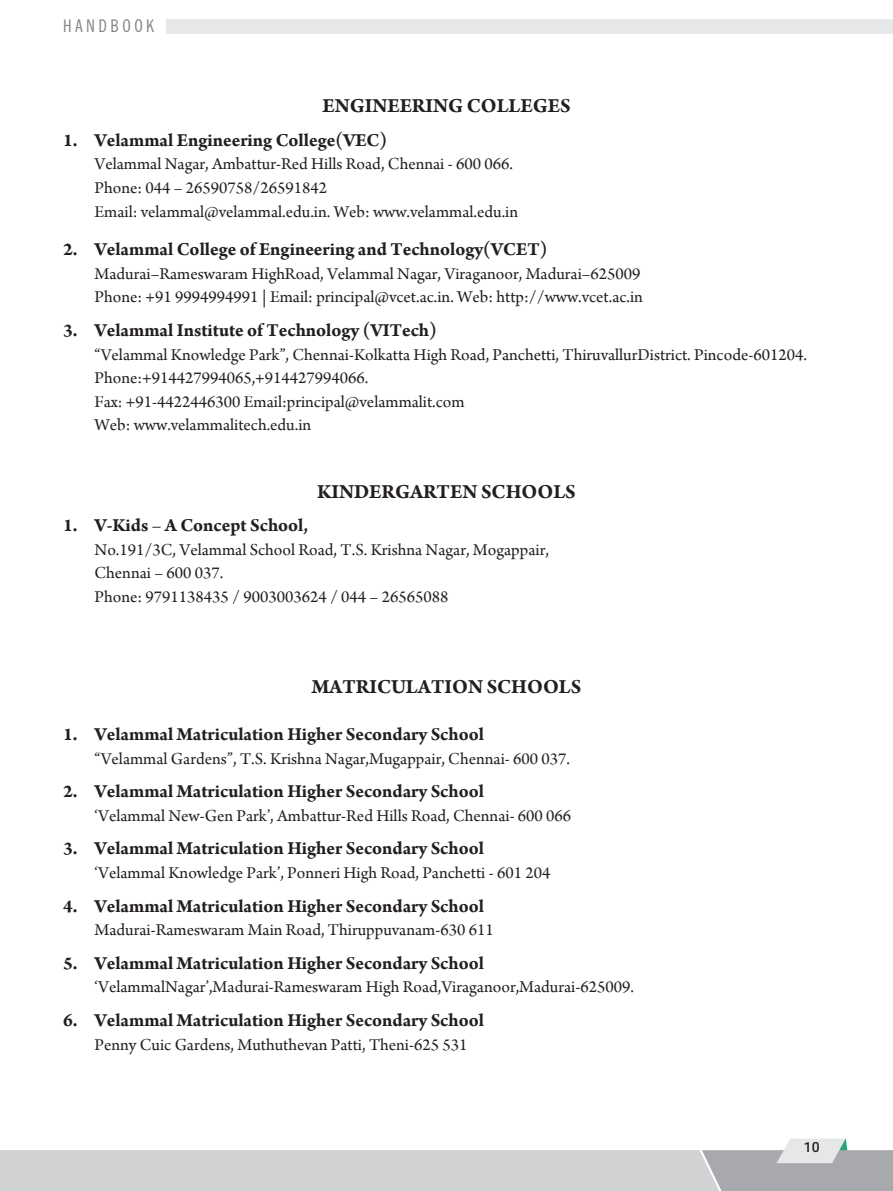
<style>
.page{position:relative;width:893px;height:1191px;background:#fff}
.page>*{position:absolute;margin:0;border:0;box-sizing:border-box;transform-origin:0 0}
.t1{font:700 21px "Arno Pro";color:#231f20}
.t2{font:700 19.25px "Arno Pro";color:#231f20}
.t3{font:17.5px/23.6px "Arno Pro";color:#231f20}
.t4{font:condensed 17.5px "News Gothic BT";letter-spacing:.2em;color:#808285}
.t5{font:500 14px "Roboto";color:#231f20}
</style>
<div class="page">
<svg style="left:0;top:1138px;width:893px;height:53px"></svg>
<div style="left:166px;top:19px;width:727px;height:14px;background:#e6e7e9"></div>
<p class="t4" style="left:63px;top:15px;width:93px">HANDBOOK</p>
<p class="t1" style="left:322px;top:94px;width:250px">ENGINEERING COLLEGES</p>
<p class="t2" style="left:63px;top:129px;width:326px">1. Velammal Engineering College(VEC)</p>
<p class="t3" style="left:94px;top:153px;width:425px">Velammal Nagar, Ambattur-Red Hills Road, Chennai - 600 066.<br>Phone: 044 – 26590758/26591842<br>Email: velammal@velammal.edu.in. Web: www.velammal.edu.in</p>
<p class="t2" style="left:63px;top:238px;width:486px">2. Velammal College of Engineering and Technology(VCET)</p>
<p class="t3" style="left:94px;top:262px;width:550px">Madurai–Rameswaram HighRoad, Velammal Nagar, Viraganoor, Madurai–625009<br>Phone: +91 9994994991 | Email: principal@vcet.ac.in. Web: http://www.vcet.ac.in</p>
<p class="t2" style="left:63px;top:319px;width:375px">3. Velammal Institute of Technology (VITech)</p>
<p class="t3" style="left:94px;top:343px;width:714px">“Velammal Knowledge Park”, Chennai-Kolkatta High Road, Panchetti, ThiruvallurDistrict. Pincode-601204.<br>Phone:+914427994065,+914427994066.<br>Fax: +91-4422446300 Email:principal@velammalit.com<br>Web: www.velammalitech.edu.in</p>
<p class="t1" style="left:317px;top:479px;width:260px">KINDERGARTEN SCHOOLS</p>
<p class="t2" style="left:63px;top:514px;width:247px">1. V-Kids – A Concept School,</p>
<p class="t3" style="left:94px;top:538px;width:456px">No.191/3C, Velammal School Road, T.S. Krishna Nagar, Mogappair,<br>Chennai – 600 037.<br>Phone: 9791138435 / 9003003624 / 044 – 26565088</p>
<p class="t1" style="left:312px;top:674px;width:271px">MATRICULATION SCHOOLS</p>
<p class="t2" style="left:63px;top:723px;width:422px">1. Velammal Matriculation Higher Secondary School</p>
<p class="t3" style="left:94px;top:747px;width:477px">“Velammal Gardens”, T.S. Krishna Nagar,Mugappair, Chennai- 600 037.</p>
<p class="t2" style="left:63px;top:780px;width:422px">2. Velammal Matriculation Higher Secondary School</p>
<p class="t3" style="left:94px;top:804px;width:478px">‘Velammal New-Gen Park’, Ambattur-Red Hills Road, Chennai- 600 066</p>
<p class="t2" style="left:63px;top:837px;width:422px">3. Velammal Matriculation Higher Secondary School</p>
<p class="t3" style="left:94px;top:862px;width:457px">‘Velammal Knowledge Park’, Ponneri High Road, Panchetti - 601 204</p>
<p class="t2" style="left:63px;top:894px;width:422px">4. Velammal Matriculation Higher Secondary School</p>
<p class="t3" style="left:94px;top:919px;width:401px">Madurai-Rameswaram Main Road, Thiruppuvanam-630 611</p>
<p class="t2" style="left:63px;top:951px;width:422px">5. Velammal Matriculation Higher Secondary School</p>
<p class="t3" style="left:94px;top:976px;width:541px">‘VelammalNagar’,Madurai-Rameswaram High Road,Viraganoor,Madurai-625009.</p>
<p class="t2" style="left:63px;top:1009px;width:422px">6. Velammal Matriculation Higher Secondary School</p>
<p class="t3" style="left:94px;top:1033px;width:374px">Penny Cuic Gardens, Muthuthevan Patti, Theni-625 531</p>
<p class="t5" style="left:804px;top:1137px;width:17px">10</p>
</div>
